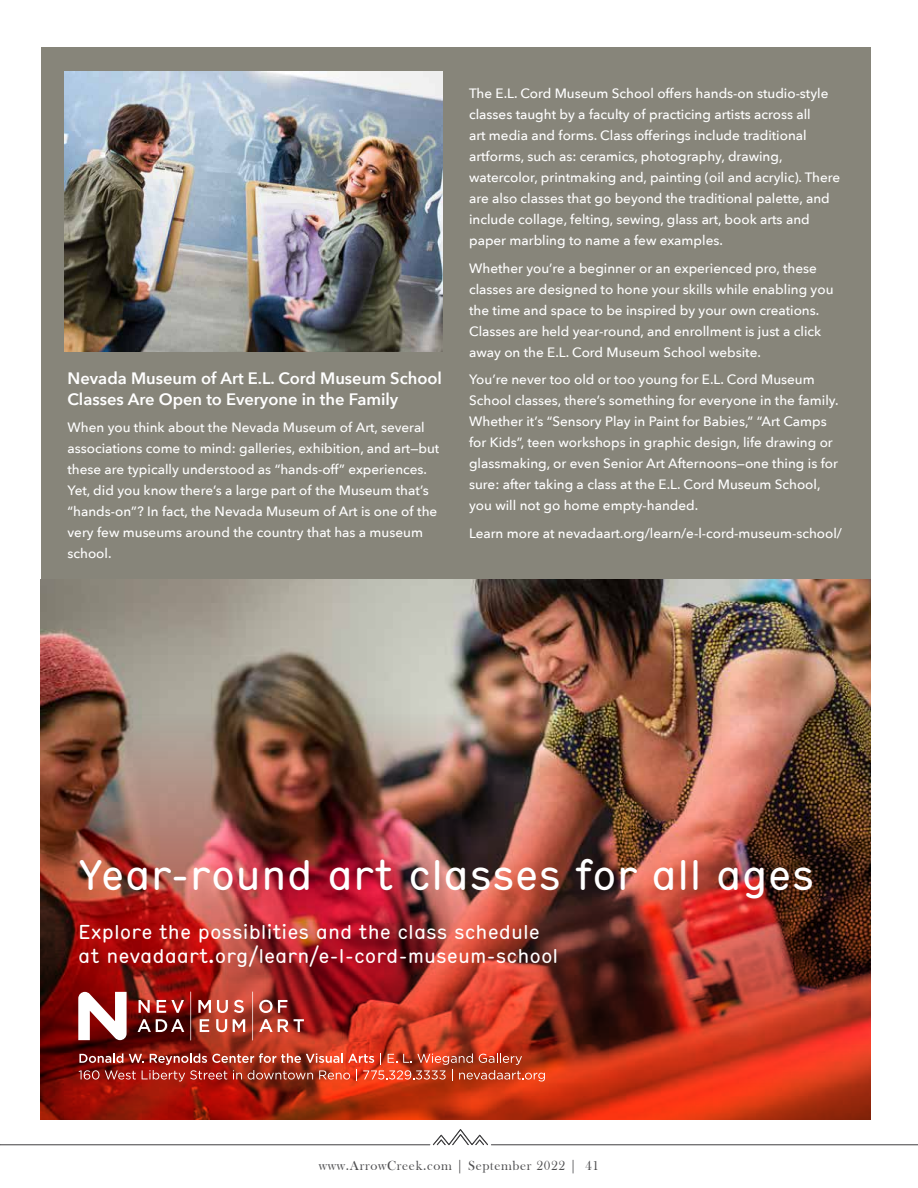
<style>
.page{position:relative;width:918px;height:1188px;background:#fff}
.page>*{position:absolute;margin:0;border:0;box-sizing:border-box;transform-origin:0 0}
.t1{font:condensed 41.55px "Hermes";color:#fff}
.t2{font:condensed 19.5px/24px "Hermes";color:#fff}
.t3{font:600 16.5px/21px "Avenir Next";color:#fff}
.t4{font:500 13.5px/21px "Avenir Next";color:#fff}
.t5{font:13.5px "Bask Old Face";letter-spacing:.05em;color:#4d4d4f}
</style>
<div class="page">
<div style="left:41px;top:47px;width:830px;height:585px;background:#87857a"></div>
<svg style="left:433px;top:1129px;width:55px;height:16px"></svg>
<hr style="left:491px;top:1144px;width:427px;height:1px;background:#414042">
<hr style="left:0;top:1144px;width:430px;height:1px;background:#414042">
<img style="left:40px;top:579px;width:831px;height:136px">
<img style="left:40px;top:715px;width:831px;height:404px">
<img style="left:79px;top:1053px;width:466px;height:29px">
<svg style="left:139px;top:1000px;width:11px;height:13px"></svg>
<svg style="left:157px;top:1000px;width:27px;height:13px"></svg>
<svg style="left:198px;top:1000px;width:13px;height:13px"></svg>
<svg style="left:217px;top:1000px;width:11px;height:13px"></svg>
<svg style="left:234px;top:1000px;width:10px;height:13px"></svg>
<svg style="left:259px;top:1000px;width:28px;height:13px"></svg>
<svg style="left:200px;top:1019px;width:9px;height:13px"></svg>
<svg style="left:216px;top:1019px;width:11px;height:13px"></svg>
<svg style="left:233px;top:1019px;width:12px;height:13px"></svg>
<svg style="left:259px;top:1019px;width:45px;height:13px"></svg>
<svg style="left:190px;top:991px;width:1px;height:50px"></svg>
<svg style="left:78px;top:992px;width:49px;height:48px"></svg>
<svg style="left:138px;top:1019px;width:46px;height:13px"></svg>
<svg style="left:252px;top:991px;width:1px;height:50px"></svg>
<img style="left:65px;top:71px;width:377px;height:281px">
<p class="t3" style="left:68px;top:367px;width:376px">Nevada Museum of Art E.L. Cord Museum School<br>Classes Are Open to Everyone in the Family</p>
<p class="t4" style="left:68px;top:417px;width:373px">When you think about the Nevada Museum of Art, several associations come to mind: galleries, exhibition, and art—but these are typically understood as “hands-off” experiences.<br>Yet, did you know there’s a large part of the Museum that’s “hands-on”? In fact, the Nevada Museum of Art is one of the very few museums around the country that has a museum school.</p>
<p class="t4" style="left:469px;top:82px;width:373px">The E.L. Cord Museum School offers hands-on studio-style classes taught by a faculty of practicing artists across all<br>art media and forms. Class offerings include traditional artforms, such as: ceramics, photography, drawing, watercolor, printmaking and, painting (oil and acrylic). There are also classes that go beyond the traditional palette, and include collage, felting, sewing, glass art, book arts and paper marbling to name a few examples.</p>
<p class="t4" style="left:469px;top:257px;width:366px">Whether you’re a beginner or an experienced pro, these classes are designed to hone your skills while enabling you the time and space to be inspired by your own creations.<br>Classes are held year-round, and enrollment is just a click away on the E.L. Cord Museum School website.</p>
<p class="t4" style="left:469px;top:369px;width:371px">You’re never too old or too young for E.L. Cord Museum School classes, there’s something for everyone in the family.<br>Whether it’s “Sensory Play in Paint for Babies,” “Art Camps for Kids”, teen workshops in graphic design, life drawing or glassmaking, or even Senior Art Afternoons—one thing is for sure: after taking a class at the E.L. Cord Museum School, you will not go home empty-handed.</p>
<p class="t4" style="left:469px;top:523px;width:374px">Learn more at nevadaart.org/learn/e-l-cord-museum-school/</p>
<h1 class="t1" style="left:78px;top:844px;width:738px">Year-round art classes for all ages</h1>
<h2 class="t2" style="left:78px;top:919px;width:482px">Explore the possiblities and the class schedule at nevadaart.org/learn/e-l-cord-museum-school</h2>
<p class="t5" style="left:319px;top:1158px;width:282px">www.ArrowCreek.com | September 2022 | 41</p>
</div>
